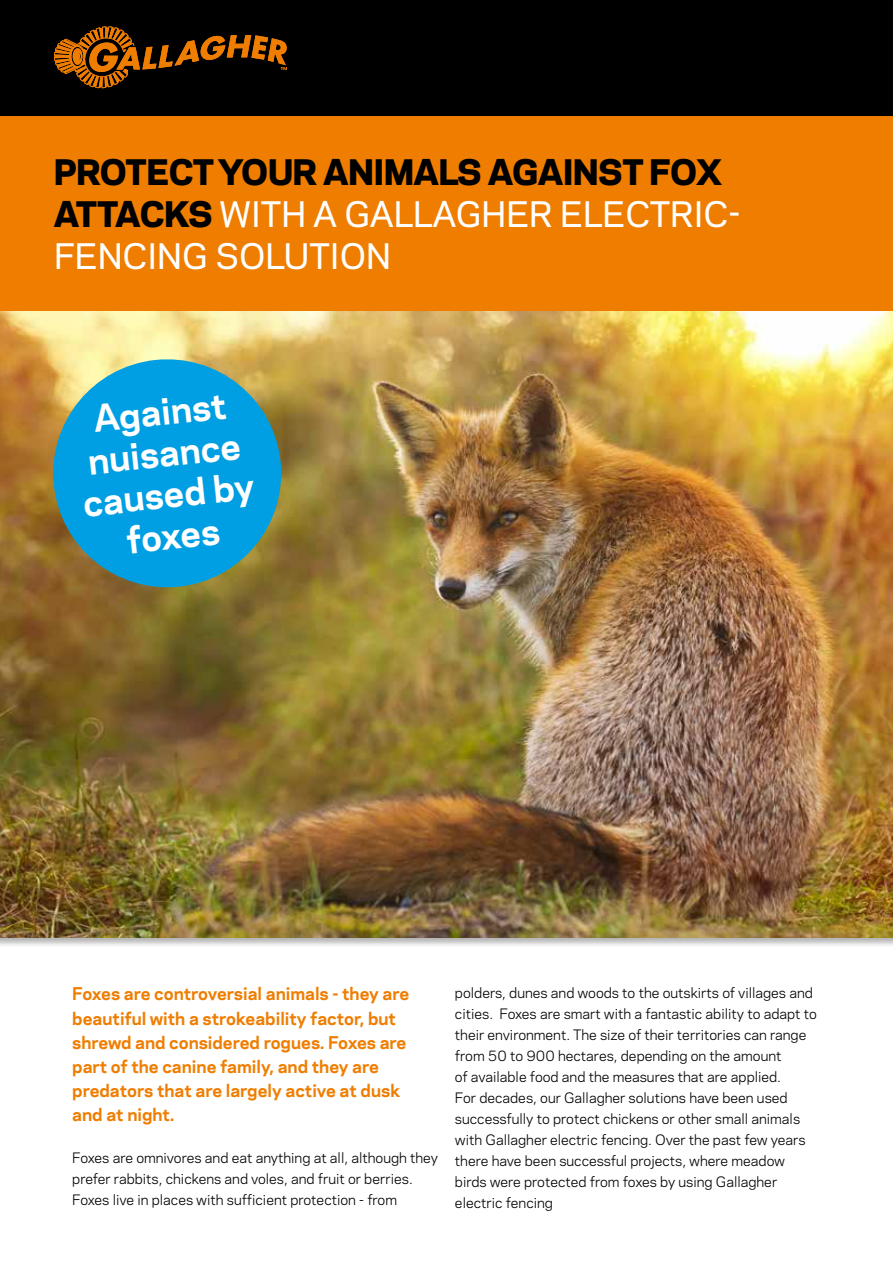
<style>
.page{position:relative;width:893px;height:1263px;background:#fff}
.page>*{position:absolute;margin:0;border:0;box-sizing:border-box;transform-origin:0 0}
.t1{font:700 34.5px/41.4px "Galaxie Polaris";color:#fff;text-align:center}
.t2{font:500 33px/42px "Galaxie Polaris";color:#fff}
.t3{font:700 16.5px/24px "Galaxie Polaris";color:#ef7d00}
.t4{font:13.5px/21px "Galaxie Polaris";color:#000}
.s1{font-weight:800;color:#000}
</style>
<div class="page">
<div style="left:0;top:116px;width:893px;height:559px;background:#ef7d00"></div>
<img style="left:0;top:311px;width:893px;height:626px">
<div style="left:0;top:0;width:893px;height:116px;background:#000"></div>
<svg style="left:54px;top:26px;width:233px;height:62px"></svg>
<svg style="left:47px;top:353px;width:240px;height:240px;background:#349bb5"></svg>
<h2 class="t2" style="left:54px;top:150px;width:688px"><span class="s1">PROTECT YOUR ANIMALS AGAINST FOX<br>ATTACKS</span> WITH A GALLAGHER ELECTRIC-<br>FENCING SOLUTION</h2>
<h1 class="t1" style="left:72px;top:398px;width:174px;rotate:-6deg">Against nuisance caused by foxes</h1>
<p class="t3" style="left:72px;top:981px;width:338px">Foxes are controversial animals - they are beautiful with a strokeability factor, but shrewd and considered rogues. Foxes are part of the canine family, and they are predators that are largely active at dusk and at night.</p>
<p class="t4" style="left:72px;top:1146px;width:367px">Foxes are omnivores and eat anything at all, although they prefer rabbits, chickens and voles, and fruit or berries.<br>Foxes live in places with sufficient protection - from</p>
<p class="t4" style="left:455px;top:982px;width:363px">polders, dunes and woods to the outskirts of villages and cities. Foxes are smart with a fantastic ability to adapt to their environment. The size of their territories can range from 50 to 900 hectares, depending on the amount<br>of available food and the measures that are applied.<br>For decades, our Gallagher solutions have been used successfully to protect chickens or other small animals with Gallagher electric fencing. Over the past few years there have been successful projects, where meadow birds were protected from foxes by using Gallagher electric fencing</p>
</div>
